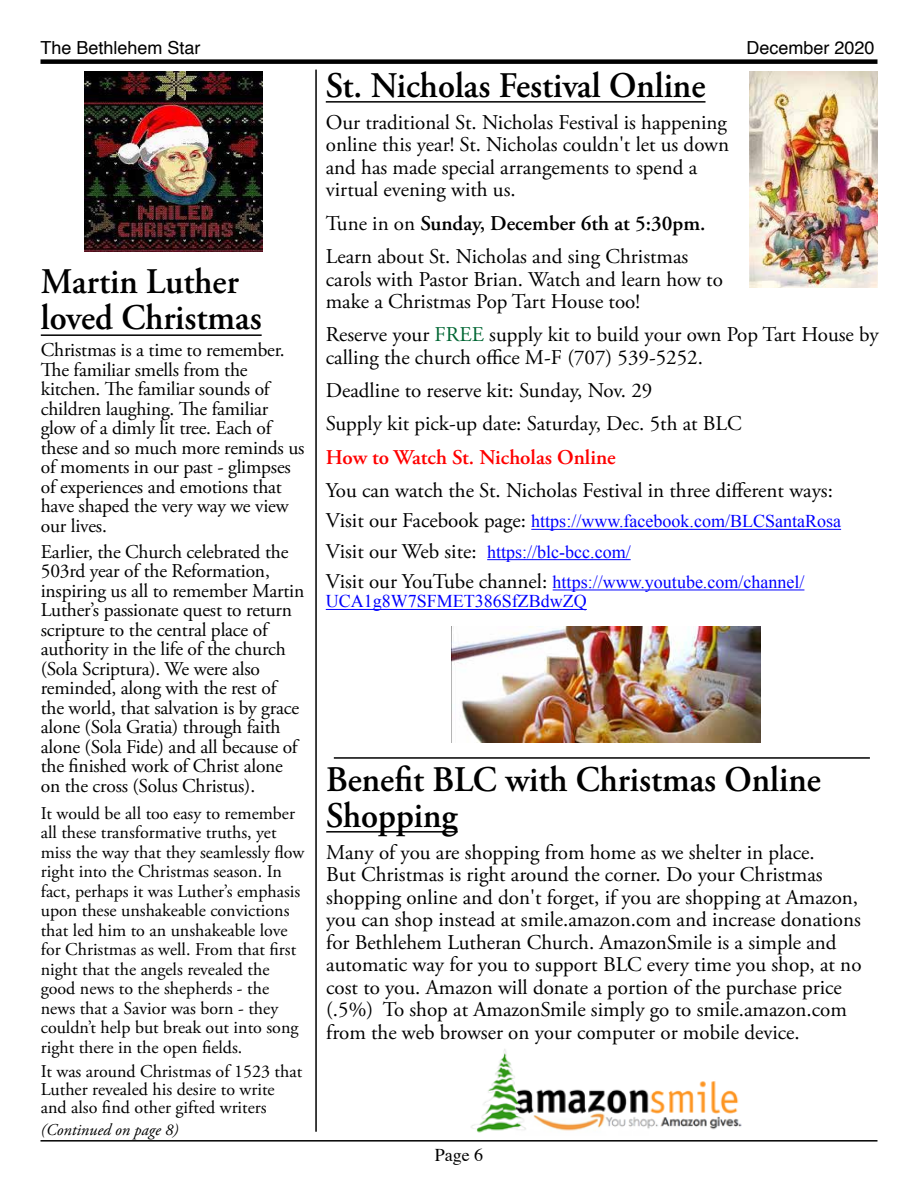
<style>
.page{position:relative;width:918px;height:1188px;background:#fff}
.page>*{position:absolute;margin:0;border:0;box-sizing:border-box;transform-origin:0 0}
.t1{font:600 36px/36px "Adobe Garamond Pro";color:#000;scale:.96 1}
.t2{font:21px/22.5px "Adobe Garamond Pro";color:#000}
.t3{font:600 21px "Adobe Garamond Pro";color:#f00}
.t4{font:19.5px/19.5px "Adobe Garamond Pro";letter-spacing:-.01em;color:#000}
.t5{font:18px/19.5px "Adobe Garamond Pro";color:#000}
.t6{font:18px/30.3px "Times New Roman";color:#00f}
.t7{font:18px "Helvetica";color:#000}
.t8{font:18px "Times";color:#000}
.t9{font:italic 16.5px "Adobe Garamond Pro";color:#000}
.s1{font-weight:600}
.s2{color:#063}
.s3{font-family:"Adobe Garamond Pro";font-size:21px;color:#000}
</style>
<div class="page">
<div style="left:40px;top:59px;width:838px;height:5px;background:#000"></div>
<hr style="left:40px;top:1140px;width:838px;height:2px;background:#000">
<hr style="left:315px;top:70px;width:2px;height:1062px;background:#000">
<hr style="left:334px;top:757px;width:536px;height:2px;background:#000">
<hr style="left:326px;top:831px;width:132px;height:2px;background:#000">
<img style="left:471px;top:1049px;width:271px;height:84px">
<hr style="left:326px;top:101px;width:380px;height:2px;background:#000">
<hr style="left:531px;top:529px;width:310px;height:1px;background:#00f">
<hr style="left:487px;top:559px;width:144px;height:1px;background:#00f">
<hr style="left:553px;top:590px;width:251px;height:1px;background:#00f">
<hr style="left:326px;top:609px;width:261px;height:1px;background:#00f">
<img style="left:750px;top:71px;width:128px;height:216px">
<img style="left:451px;top:626px;width:309px;height:116px">
<hr style="left:41px;top:334px;width:221px;height:2px;background:#000">
<img style="left:85px;top:71px;width:177px;height:181px">
<p class="t7" style="left:40px;top:34px;width:162px">The Bethlehem Star</p>
<p class="t7" style="left:746px;top:34px;width:130px">December 2020</p>
<h1 class="t1" style="left:41px;top:264px;width:232px">Martin Luther loved Christmas</h1>
<p class="t4" style="left:41px;top:341px;width:265px">Christmas is a time to remember.<br>The familiar smells from the kitchen. The familiar sounds of children laughing. The familiar glow of a dimly lit tree. Each of these and so much more reminds us of moments in our past - glimpses of experiences and emotions that have shaped the very way we view our lives.</p>
<p class="t4" style="left:41px;top:542px;width:265px">Earlier, the Church celebrated the 503rd year of the Reformation, inspiring us all to remember Martin Luther’s passionate quest to return scripture to the central place of authority in the life of the church (Sola Scriptura). We were also reminded, along with the rest of the world, that salvation is by grace alone (Sola Gratia) through faith alone (Sola Fide) and all because of the finished work of Christ alone on the cross (Solus Christus).</p>
<p class="t5" style="left:41px;top:804px;width:265px">It would be all too easy to remember all these transformative truths, yet miss the way that they seamlessly flow right into the Christmas season. In fact, perhaps it was Luther’s emphasis upon these unshakeable convictions that led him to an unshakeable love for Christmas as well. From that first night that the angels revealed the good news to the shepherds - the news that a Savior was born - they couldn’t help but break out into song right there in the open fields.</p>
<p class="t5" style="left:41px;top:1063px;width:263px;line-height:18px">It was around Christmas of 1523 that<br>Luther revealed his desire to write and also find other gifted writers</p>
<p class="t9" style="left:41px;top:1119px;width:139px">(Continued on page 8)</p>
<h1 class="t1" style="left:326px;top:68px;width:397px">St. Nicholas Festival Online</h1>
<p class="t2" style="left:326px;top:112px;width:405px">Our traditional St. Nicholas Festival is happening online this year! St. Nicholas couldn't let us down and has made special arrangements to spend a virtual evening with us.</p>
<p class="t2" style="left:326px;top:207px;width:381px;line-height:33.3px">Tune in on <span class="s1">Sunday, December 6th at 5:30pm.<br></span>Learn about St. Nicholas and sing Christmas</p>
<p class="t2" style="left:326px;top:268px;width:399px">carols with Pastor Brian. Watch and learn how to make a Christmas Pop Tart House too!</p>
<p class="t2" style="left:326px;top:324px;width:554px">Reserve your <span class="s2">FREE</span> supply kit to build your own Pop Tart House by calling the church office M-F (707) 539-5252.</p>
<p class="t2" style="left:326px;top:375px;width:417px;line-height:33.3px">Deadline to reserve kit: Sunday, Nov. 29<br>Supply kit pick-up date: Saturday, Dec. 5th at BLC</p>
<p class="t3" style="left:326px;top:445px;width:292px">How to Watch St. Nicholas Online</p>
<p class="t2" style="left:326px;top:480px;width:509px">You can watch the St. Nicholas Festival in three different ways:</p>
<p class="t6" style="left:326px;top:506px;width:517px"><span class="s3">Visit our Facebook page:</span> https://www.facebook.com/BLCSantaRosa<br><span class="s3">Visit our Web site:</span> https://blc-bcc.com/<br><span class="s3">Visit our YouTube channel:</span> https://www.youtube.com/channel/</p>
<p class="t6" style="left:326px;top:586px;width:262px">UCA1g8W7SFMET386SfZBdwZQ</p>
<h1 class="t1" style="left:326px;top:762px;width:517px">Benefit BLC with Christmas Online<br>Shopping</h1>
<p class="t2" style="left:326px;top:842px;width:537px">Many of you are shopping from home as we shelter in place.<br>But Christmas is right around the corner. Do your Christmas shopping online and don't forget, if you are shopping at Amazon, you can shop instead at smile.amazon.com and increase donations for Bethlehem Lutheran Church. AmazonSmile is a simple and automatic way for you to support BLC every time you shop, at no cost to you. Amazon will donate a portion of the purchase price (.5%) To shop at AmazonSmile simply go to smile.amazon.com from the web browser on your computer or mobile device.</p>
<p class="t8" style="left:435px;top:1138px;width:50px">Page 6</p>
</div>
